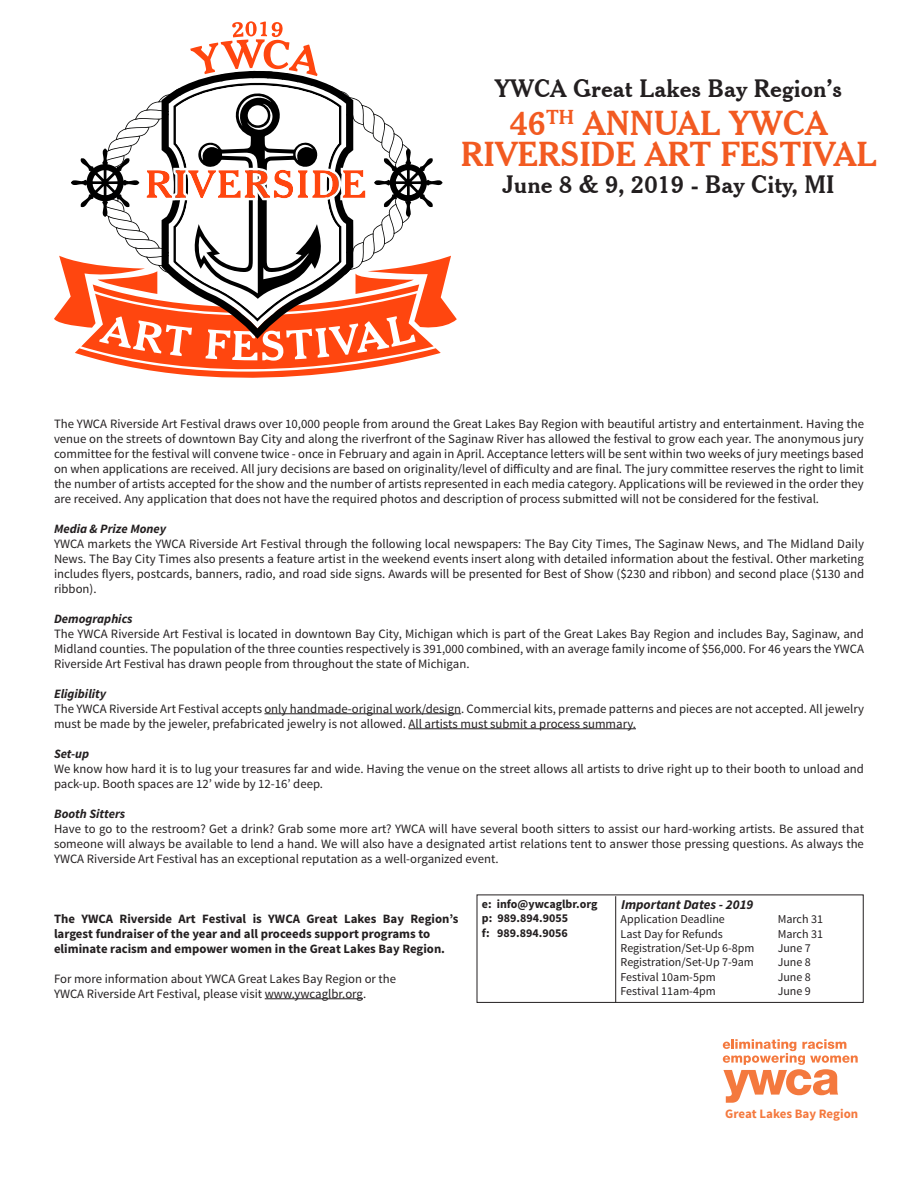
<style>
.page{position:relative;width:918px;height:1188px;background:#fff}
.page>*{position:absolute;margin:0;border:0;box-sizing:border-box;transform-origin:0 0}
.t1{font:33px/31.5px "Cheltenham BT Bold Headline";color:#f25a21;text-align:center}
.t2{font:24px "Cheltenham BT Bold Headline";color:#231f20}
.t3{font:italic 700 13.5px "Source Sans Pro";color:#231f20}
.t4{font:700 12.9px "Source Sans Pro";color:#f4793e}
.t5{font:12.75px/15px "Source Sans Pro";color:#231f20;text-align:justify}
.t6{font:700 12.75px/15px "Source Sans Pro";color:#231f20}
.t7{font:italic 700 12.75px "Source Sans Pro";color:#231f20}
.t8{font:12px "Source Sans Pro";color:#231f20}
.t9{font:700 12px "Source Sans Pro";color:#231f20}
</style>
<div class="page">
<hr style="left:264px;top:713px;width:197px;height:1px;background:#231f20">
<hr style="left:409px;top:728px;width:227px;height:1px;background:#231f20">
<hr style="left:265px;top:998px;width:98px;height:1px;background:#231f20">
<div style="left:477px;top:895px;width:386px;height:108px;border:1px solid #231f20"></div>
<hr style="left:615px;top:896px;width:1px;height:107px;background:#231f20">
<svg style="left:723px;top:1039px;width:135px;height:64px"></svg>
<svg style="left:54px;top:21px;width:403px;height:357px"></svg>
<p class="t2" style="left:495px;top:74px;width:349px">YWCA Great Lakes Bay Region’s</p>
<p class="t1" style="left:461px;top:107px;width:417px">46<sup>TH</sup> ANNUAL YWCA<br>RIVERSIDE ART FESTIVAL</p>
<p class="t2" style="left:503px;top:170px;width:333px">June 8 &amp; 9, 2019 - Bay City, MI</p>
<p class="t5" style="left:54px;top:416px;width:812px">The YWCA Riverside Art Festival draws over 10,000 people from around the Great Lakes Bay Region with beautiful artistry and entertainment. Having the venue on the streets of downtown Bay City and along the riverfront of the Saginaw River has allowed the festival to grow each year. The anonymous jury committee for the festival will convene twice - once in February and again in April. Acceptance letters will be sent within two weeks of jury meetings based on when applications are received. All jury decisions are based on originality/level of difficulty and are final. The jury committee reserves the right to limit the number of artists accepted for the show and the number of artists represented in each media category. Applications will be reviewed in the order they are received. Any application that does not have the required photos and description of process submitted will not be considered for the festival.</p>
<p class="t7" style="left:54px;top:520px;width:114px">Media &amp; Prize Money</p>
<p class="t5" style="left:54px;top:536px;width:812px">YWCA markets the YWCA Riverside Art Festival through the following local newspapers: The Bay City Times, The Saginaw News, and The Midland Daily News. The Bay City Times also presents a feature artist in the weekend events insert along with detailed information about the festival. Other marketing includes flyers, postcards, banners, radio, and road side signs. Awards will be presented for Best of Show ($230 and ribbon) and second place ($130 and ribbon).</p>
<p class="t7" style="left:54px;top:610px;width:80px">Demographics</p>
<p class="t5" style="left:54px;top:626px;width:812px">The YWCA Riverside Art Festival is located in downtown Bay City, Michigan which is part of the Great Lakes Bay Region and includes Bay, Saginaw, and Midland counties. The population of the three counties respectively is 391,000 combined, with an average family income of $56,000. For 46 years the YWCA Riverside Art Festival has drawn people from throughout the state of Michigan.</p>
<p class="t7" style="left:54px;top:685px;width:54px">Eligibility</p>
<p class="t5" style="left:54px;top:701px;width:811px">The YWCA Riverside Art Festival accepts only handmade-original work/design. Commercial kits, premade patterns and pieces are not accepted. All jewelry must be made by the jeweler, prefabricated jewelry is not allowed. All artists must submit a process summary.</p>
<p class="t7" style="left:54px;top:745px;width:37px">Set-up</p>
<p class="t5" style="left:54px;top:761px;width:812px">We know how hard it is to lug your treasures far and wide. Having the venue on the street allows all artists to drive right up to their booth to unload and pack-up. Booth spaces are 12’ wide by 12-16’ deep.</p>
<p class="t7" style="left:54px;top:805px;width:73px">Booth Sitters</p>
<p class="t5" style="left:54px;top:821px;width:812px">Have to go to the restroom? Get a drink? Grab some more art? YWCA will have several booth sitters to assist our hard-working artists. Be assured that someone will always be available to lend a hand. We will also have a designated artist relations tent to answer those pressing questions. As always the YWCA Riverside Art Festival has an exceptional reputation as a well-organized event.</p>
<p class="t6" style="left:54px;top:911px;width:406px">The YWCA Riverside Art Festival is YWCA Great Lakes Bay Region’s largest fundraiser of the year and all proceeds support programs to</p>
<p class="t6" style="left:54px;top:941px;width:393px">eliminate racism and empower women in the Great Lakes Bay Region.</p>
<p class="t5" style="left:54px;top:971px;width:344px">For more information about YWCA Great Lakes Bay Region or the</p>
<p class="t5" style="left:54px;top:986px;width:314px">YWCA Riverside Art Festival, please visit www.ywcaglbr.org.</p>
<p class="t9" style="left:482px;top:896px;width:117px">e: info@ywcaglbr.org</p>
<p class="t9" style="left:482px;top:911px;width:88px">p: 989.894.9055</p>
<p class="t9" style="left:482px;top:925px;width:87px">f: 989.894.9056</p>
<p class="t3" style="left:621px;top:896px;width:134px">Important Dates - 2019</p>
<p class="t8" style="left:621px;top:912px;width:106px">Application Deadline</p>
<p class="t8" style="left:778px;top:912px;width:47px">March 31</p>
<p class="t8" style="left:621px;top:926px;width:104px">Last Day for Refunds</p>
<p class="t8" style="left:778px;top:926px;width:47px">March 31</p>
<p class="t8" style="left:621px;top:941px;width:135px">Registration/Set-Up 6-8pm</p>
<p class="t8" style="left:778px;top:941px;width:35px">June 7</p>
<p class="t8" style="left:621px;top:955px;width:135px">Registration/Set-Up 7-9am</p>
<p class="t8" style="left:778px;top:955px;width:35px">June 8</p>
<p class="t8" style="left:621px;top:969px;width:97px">Festival 10am-5pm</p>
<p class="t8" style="left:778px;top:969px;width:35px">June 8</p>
<p class="t8" style="left:621px;top:984px;width:97px">Festival 11am-4pm</p>
<p class="t8" style="left:778px;top:984px;width:35px">June 9</p>
<p class="t4" style="left:725px;top:1105px;width:134px">Great Lakes Bay Region</p>
</div>
